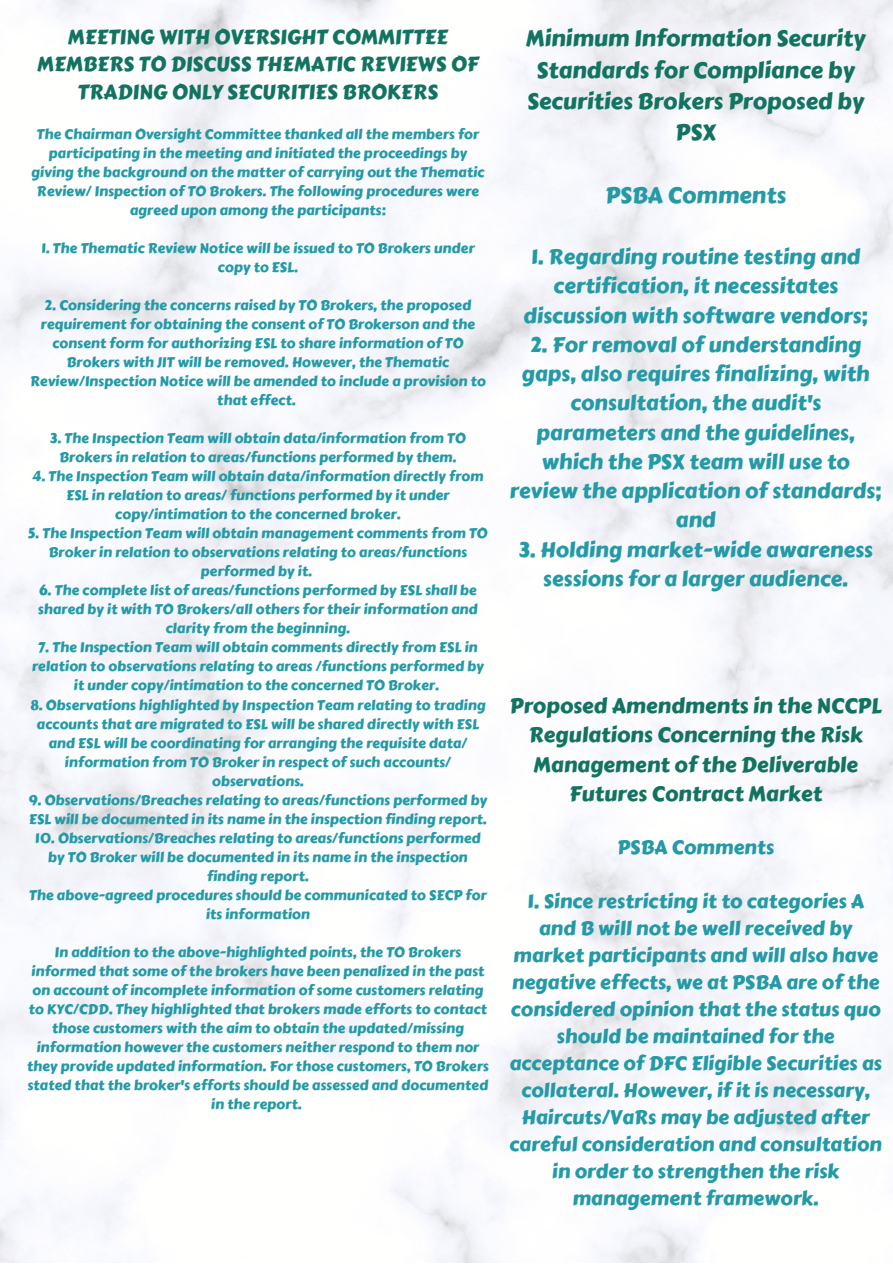
<style>
.page{position:relative;width:893px;height:1264px;background:#fff}
.page>*{position:absolute;margin:0;border:0;box-sizing:border-box;transform-origin:0 0}
.t1{font:22.5px/31.5px "Carter One";color:#137361;text-align:center}
.t2{font:22.5px "Carter One";color:#239aa6}
.t3{font:21px/29.2px "Carter One";color:#239aa6;text-align:center}
.t4{font:21px/29.2px "Carter One";color:#137361;text-align:center}
.t5{font:20.25px/27.6px "Carter One";color:#137361;text-align:center}
.t6{font:19.5px/27px "Carter One";color:#239aa6;text-align:center}
.t7{font:13.95px/19px "Carter One";color:#239aa6;text-align:center}
</style>
<div class="page">
<h3 class="t5" style="left:37px;top:23px;width:443px">MEETING WITH OVERSIGHT COMMITTEE<br>MEMBERS TO DISCUSS THEMATIC REVIEWS OF<br>TRADING ONLY SECURITIES BROKERS</h3>
<p class="t7" style="left:31px;top:125px;width:454px">The Chairman Oversight Committee thanked all the members for participating in the meeting and initiated the proceedings by giving the background on the matter of carrying out the Thematic Review/ Inspection of TO Brokers. The following procedures were agreed upon among the participants:</p>
<p class="t7" style="left:41px;top:239px;width:435px">1. The Thematic Review Notice will be issued to TO Brokers under copy to ESL.</p>
<p class="t7" style="left:30px;top:296px;width:457px">2. Considering the concerns raised by TO Brokers, the proposed requirement for obtaining the consent of TO Brokerson and the consent form for authorizing ESL to share information of TO Brokers with JIT will be removed. However, the Thematic Review/Inspection Notice will be amended to include a provision to that effect.</p>
<p class="t7" style="left:50px;top:429px;width:417px">3. The Inspection Team will obtain data/information from TO<br>Brokers in relation to areas/functions performed by them.</p>
<p class="t7" style="left:32px;top:467px;width:452px">4. The Inspection Team will obtain data/information directly from<br>ESL in relation to areas/ functions performed by it under copy/intimation to the concerned broker.</p>
<p class="t7" style="left:28px;top:524px;width:461px">5. The Inspection Team will obtain management comments from TO<br>Broker in relation to observations relating to areas/functions performed by it.</p>
<p class="t7" style="left:38px;top:581px;width:441px">6. The complete list of areas/functions performed by ESL shall be shared by it with TO Brokers/all others for their information and clarity from the beginning.</p>
<p class="t7" style="left:32px;top:638px;width:453px">7. The Inspection Team will obtain comments directly from ESL in relation to observations relating to areas /functions performed by it under copy/intimation to the concerned TO Broker.</p>
<p class="t7" style="left:30px;top:695px;width:457px">8. Observations highlighted by Inspection Team relating to trading accounts that are migrated to ESL will be shared directly with ESL and ESL will be coordinating for arranging the requisite data/ information from TO Broker in respect of such accounts/ observations.</p>
<p class="t7" style="left:29px;top:790px;width:460px;text-align:left">9. Observations/Breaches relating to areas/functions performed by<br>ESL will be documented in its name in the inspection finding report.</p>
<p class="t7" style="left:29px;top:828px;width:459px">10. Observations/Breaches relating to areas/functions performed by TO Broker will be documented in its name in the inspection finding report.<br>The above-agreed procedures should be communicated to SECP for its information</p>
<p class="t7" style="left:27px;top:942px;width:463px">In addition to the above-highlighted points, the TO Brokers informed that some of the brokers have been penalized in the past on account of incomplete information of some customers relating to KYC/CDD. They highlighted that brokers made efforts to contact those customers with the aim to obtain the updated/missing information however the customers neither respond to them nor they provide updated information. For those customers, TO Brokers stated that the broker's efforts should be assessed and documented in the report.</p>
<h1 class="t1" style="left:525px;top:23px;width:341px">Minimum Information Security<br>Standards for Compliance by<br>Securities Brokers Proposed by<br>PSX</h1>
<h1 class="t2" style="left:605px;top:178px;width:182px">PSBA Comments</h1>
<h2 class="t3" style="left:523px;top:242px;width:346px">1. Regarding routine testing and certification, it necessitates discussion with software vendors;</h2>
<h2 class="t3" style="left:509px;top:330px;width:373px">2. For removal of understanding gaps, also requires finalizing, with consultation, the audit's parameters and the guidelines, which the PSX team will use to review the application of standards; and</h2>
<h2 class="t3" style="left:518px;top:535px;width:355px">3. Holding market-wide awareness sessions for a larger audience.</h2>
<h2 class="t4" style="left:509px;top:691px;width:373px">Proposed Amendments in the NCCPL<br>Regulations Concerning the Risk<br>Management of the Deliverable<br>Futures Contract Market</h2>
<h3 class="t6" style="left:617px;top:833px;width:158px">PSBA Comments</h3>
<p class="t6" style="left:509px;top:887px;width:374px">1. Since restricting it to categories A and B will not be well received by market participants and will also have negative effects, we at PSBA are of the considered opinion that the status quo should be maintained for the acceptance of DFC Eligible Securities as collateral. However, if it is necessary, Haircuts/VaRs may be adjusted after careful consideration and consultation in order to strengthen the risk management framework.</p>
</div>
